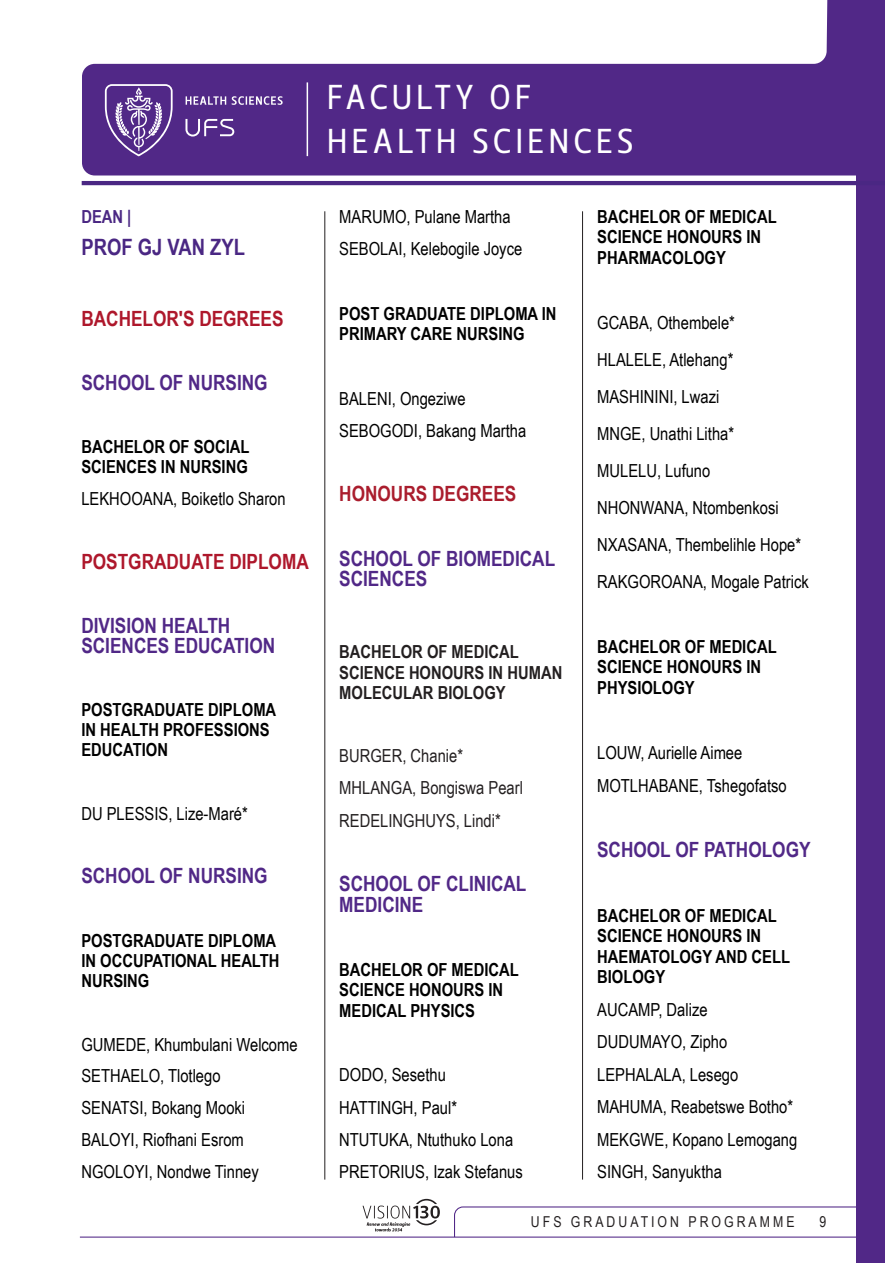
<style>
.page{position:relative;width:885px;height:1263px;background:#fff}
.page>*{position:absolute;margin:0;border:0;box-sizing:border-box;transform-origin:0 0}
.t1{font:34.5px "Leitura Sans Grot 2";letter-spacing:.115em;color:#fff}
.Heading_4{font:700 22.5px "Arial Narrow";color:#4a2783}
.Heading_1{font:700 21px/19.8px "Arial Narrow";color:#512887}
.Heading_4-2{font:700 21px/20.2px "Arial Narrow";color:#512887}
.Heading_1-2{font:700 21px "Arial Narrow";color:#ae172b}
.Heading_2{font:700 21px "Arial Narrow";color:#ae172b}
.t2{font:700 21px "Arial Narrow";color:#aa1d2d}
.t3{font:18px "Arial Narrow";color:#000}
.t4{font:700 18px/20.5px "Arial Narrow";color:#000}
.msonormal{font:700 18px/20.2px "Arial Narrow";color:#231f20}
.t5{font:18px "Arial Narrow";color:#231f20}
.Heading_4-3{font:700 18px "Arial Narrow";color:#4a2783}
.t6{font:15px "Arial Narrow";letter-spacing:.2em;color:#231f20}
</style>
<div class="page">
<svg style="left:453px;top:1206px;width:403px;height:32px"></svg>
<hr style="left:80px;top:1236px;width:374px;height:1px;background:#512887">
<hr style="left:582px;top:211px;width:1px;height:968px;background:#231f20">
<hr style="left:324px;top:211px;width:1px;height:968px;background:#231f20">
<svg style="left:363px;top:1198px;width:77px;height:33px"></svg>
<div style="left:856px;top:0;width:29px;height:1263px;background:#512887"></div>
<svg style="left:82px;top:0;width:774px;height:175px;fill:#512887"></svg>
<hr style="left:307px;top:82px;width:1px;height:74px;background:#fff">
<svg style="left:185px;top:119px;width:49px;height:17px"></svg>
<svg style="left:186px;top:96px;width:97px;height:9px"></svg>
<svg style="left:105px;top:84px;width:68px;height:72px;background:#7858a1"></svg>
<hr style="left:82px;top:181px;width:803px;height:4px;background:#4a2783">
<p class="t1" style="left:327px;top:74px;width:206px">FACULTY OF</p>
<p class="t1" style="left:327px;top:117px;width:309px">HEALTH SCIENCES</p>
<p class="Heading_4-3" style="left:81px;top:203px;width:52px">DEAN |</p>
<p class="Heading_4" style="left:81px;top:230px;width:165px">PROF GJ VAN ZYL</p>
<p class="Heading_2" style="left:81px;top:303px;width:204px">BACHELOR'S DEGREES</p>
<p class="Heading_1" style="left:81px;top:371px;width:188px">SCHOOL OF NURSING</p>
<p class="t4" style="left:81px;top:436px;width:170px;line-height:19.8px">BACHELOR OF SOCIAL<br>SCIENCES IN NURSING</p>
<p class="t3" style="left:81px;top:485px;width:206px">LEKHOOANA, Boiketlo Sharon</p>
<p class="Heading_1-2" style="left:81px;top:545px;width:229px">POSTGRADUATE DIPLOMA</p>
<p class="Heading_1" style="left:81px;top:614px;width:195px">DIVISION HEALTH<br>SCIENCES EDUCATION</p>
<p class="t4" style="left:81px;top:699px;width:196px;line-height:19.8px">POSTGRADUATE DIPLOMA<br>IN HEALTH PROFESSIONS<br>EDUCATION</p>
<p class="t3" style="left:81px;top:800px;width:168px">DU PLESSIS, Lize-Maré*</p>
<p class="Heading_1" style="left:81px;top:865px;width:188px">SCHOOL OF NURSING</p>
<p class="t4" style="left:81px;top:930px;width:200px;line-height:19.8px">POSTGRADUATE DIPLOMA<br>IN OCCUPATIONAL HEALTH<br>NURSING</p>
<p class="t3" style="left:81px;top:1031px;width:218px">GUMEDE, Khumbulani Welcome</p>
<p class="t3" style="left:81px;top:1063px;width:141px">SETHAELO, Tlotlego</p>
<p class="t3" style="left:81px;top:1094px;width:165px">SENATSI, Bokang Mooki</p>
<p class="t3" style="left:81px;top:1126px;width:164px">BALOYI, Riofhani Esrom</p>
<p class="t3" style="left:81px;top:1158px;width:179px">NGOLOYI, Nondwe Tinney</p>
<p class="t3" style="left:339px;top:203px;width:173px">MARUMO, Pulane Martha</p>
<p class="t3" style="left:339px;top:236px;width:184px">SEBOLAI, Kelebogile Joyce</p>
<p class="t4" style="left:339px;top:302px;width:219px">POST GRADUATE DIPLOMA IN<br>PRIMARY CARE NURSING</p>
<p class="t3" style="left:339px;top:385px;width:128px">BALENI, Ongeziwe</p>
<p class="t3" style="left:339px;top:417px;width:189px">SEBOGODI, Bakang Martha</p>
<p class="t2" style="left:339px;top:478px;width:179px">HONOURS DEGREES</p>
<p class="Heading_4-2" style="left:339px;top:547px;width:217px">SCHOOL OF BIOMEDICAL<br>SCIENCES</p>
<p class="msonormal" style="left:339px;top:641px;width:225px">BACHELOR OF MEDICAL<br>SCIENCE HONOURS IN HUMAN<br>MOLECULAR BIOLOGY</p>
<p class="t5" style="left:339px;top:742px;width:125px">BURGER, Chanie*</p>
<p class="t5" style="left:339px;top:775px;width:185px">MHLANGA, Bongiswa Pearl</p>
<p class="t5" style="left:339px;top:807px;width:163px">REDELINGHUYS, Lindi*</p>
<p class="Heading_1" style="left:339px;top:872px;width:189px;line-height:20.2px">SCHOOL OF CLINICAL<br>MEDICINE</p>
<p class="t4" style="left:339px;top:958px;width:181px">BACHELOR OF MEDICAL<br>SCIENCE HONOURS IN<br>MEDICAL PHYSICS</p>
<p class="t3" style="left:339px;top:1061px;width:108px">DODO, Sesethu</p>
<p class="t3" style="left:339px;top:1094px;width:119px">HATTINGH, Paul*</p>
<p class="t3" style="left:339px;top:1126px;width:175px">NTUTUKA, Ntuthuko Lona</p>
<p class="t3" style="left:339px;top:1158px;width:185px">PRETORIUS, Izak Stefanus</p>
<p class="t4" style="left:597px;top:205px;width:181px">BACHELOR OF MEDICAL<br>SCIENCE HONOURS IN<br>PHARMACOLOGY</p>
<p class="t3" style="left:597px;top:309px;width:139px">GCABA, Othembele*</p>
<p class="t3" style="left:597px;top:346px;width:138px">HLALELE, Atlehang*</p>
<p class="t3" style="left:597px;top:383px;width:124px">MASHININI, Lwazi</p>
<p class="t3" style="left:597px;top:420px;width:138px">MNGE, Unathi Litha*</p>
<p class="t3" style="left:597px;top:457px;width:115px">MULELU, Lufuno</p>
<p class="t3" style="left:597px;top:494px;width:183px">NHONWANA, Ntombenkosi</p>
<p class="t3" style="left:597px;top:531px;width:206px">NXASANA, Thembelihle Hope*</p>
<p class="t3" style="left:597px;top:568px;width:213px">RAKGOROANA, Mogale Patrick</p>
<p class="t4" style="left:597px;top:635px;width:181px">BACHELOR OF MEDICAL<br>SCIENCE HONOURS IN<br>PHYSIOLOGY</p>
<p class="t3" style="left:597px;top:739px;width:147px">LOUW, Aurielle Aimee</p>
<p class="t3" style="left:597px;top:772px;width:191px">MOTLHABANE, Tshegofatso</p>
<p class="Heading_1" style="left:597px;top:838px;width:215px">SCHOOL OF PATHOLOGY</p>
<p class="t4" style="left:597px;top:904px;width:195px">BACHELOR OF MEDICAL<br>SCIENCE HONOURS IN<br>HAEMATOLOGY AND CELL<br>BIOLOGY</p>
<p class="t3" style="left:597px;top:996px;width:112px">AUCAMP, Dalize</p>
<p class="t3" style="left:597px;top:1028px;width:132px">DUDUMAYO, Zipho</p>
<p class="t3" style="left:597px;top:1061px;width:143px">LEPHALALA, Lesego</p>
<p class="t3" style="left:597px;top:1093px;width:198px">MAHUMA, Reabetswe Botho*</p>
<p class="t3" style="left:597px;top:1126px;width:202px">MEKGWE, Kopano Lemogang</p>
<p class="t3" style="left:597px;top:1158px;width:126px">SINGH, Sanyuktha</p>
<p class="t6" style="left:531px;top:1210px;width:265px">UFS GRADUATION PROGRAMME</p>
<p class="t6" style="left:819px;top:1210px;width:8px">9</p>
</div>
